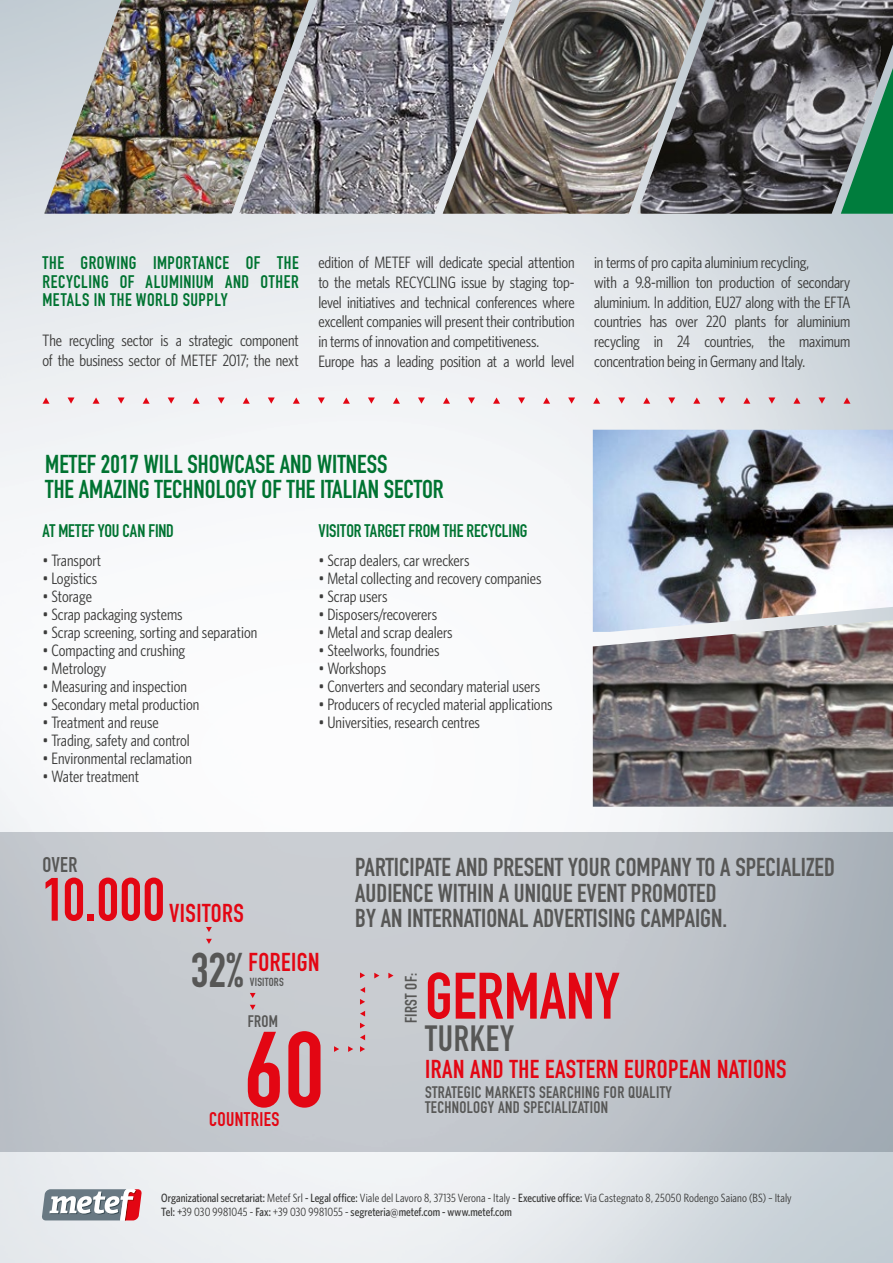
<style>
.page{position:relative;width:893px;height:1263px;background:#fff}
.page>*{position:absolute;margin:0;border:0;box-sizing:border-box;transform-origin:0 0}
.t1{font:64.5px "DIN Engschrift Std";color:#e30613}
.t2{font:60px "DIN Engschrift Std";color:#e30613}
.t3{font:48px "DIN Engschrift Std";color:#575756}
.t4{font:36px "DIN Engschrift Std";letter-spacing:.02em;color:#575756}
.t5{font:25.5px/25.5px "DIN Engschrift Std";color:#575756}
.t6{font:25.5px/25.5px "DIN Engschrift Std";color:#007331}
.t7{font:25.5px "DIN Engschrift Std";letter-spacing:.02em;color:#e30613}
.t8{font:21px "DIN Engschrift Std";color:#575756}
.t9{font:19.5px "DIN Engschrift Std";letter-spacing:.02em;color:#e30613}
.t10{font:18px/18.6px "DIN Engschrift Std";letter-spacing:.02em;color:#007331;text-align:justify}
.t11{font:18px "DIN Engschrift Std";letter-spacing:-.005em;color:#007331}
.t12{font:16.5px/19.8px "Whitney Condensed";letter-spacing:-.005em;color:#3c3c3b}
.t13{font:16.5px/14.9px "DIN Engschrift Std";letter-spacing:.02em;color:#575756}
.t14{font:12px/14.4px "Whitney Condensed";letter-spacing:.01em;color:#3c3c3b}
.t15{font:11.55px "DIN Engschrift Std";letter-spacing:.02em;color:#575756}
.s1{font-weight:500}
</style>
<div class="page">
<img style="left:0;top:0;width:893px;height:1263px">
<img style="left:309px;top:0;width:134px;height:214px">
<img style="left:706px;top:0;width:187px;height:214px">
<img style="left:443px;top:0;width:263px;height:214px">
<img style="left:44px;top:0;width:265px;height:214px">
<svg style="left:268px;top:397px;width:7px;height:7px"></svg>
<svg style="left:243px;top:397px;width:7px;height:7px"></svg>
<svg style="left:218px;top:397px;width:7px;height:7px"></svg>
<svg style="left:193px;top:397px;width:7px;height:7px"></svg>
<svg style="left:168px;top:397px;width:7px;height:7px"></svg>
<svg style="left:143px;top:397px;width:7px;height:7px"></svg>
<svg style="left:118px;top:397px;width:7px;height:7px"></svg>
<svg style="left:93px;top:397px;width:7px;height:7px"></svg>
<svg style="left:68px;top:397px;width:7px;height:7px"></svg>
<svg style="left:43px;top:397px;width:6px;height:7px"></svg>
<svg style="left:518px;top:397px;width:7px;height:7px"></svg>
<svg style="left:493px;top:397px;width:7px;height:7px"></svg>
<svg style="left:468px;top:397px;width:7px;height:7px"></svg>
<svg style="left:443px;top:397px;width:7px;height:7px"></svg>
<svg style="left:418px;top:397px;width:7px;height:7px"></svg>
<svg style="left:393px;top:397px;width:7px;height:7px"></svg>
<svg style="left:368px;top:397px;width:7px;height:7px"></svg>
<svg style="left:343px;top:397px;width:7px;height:7px"></svg>
<svg style="left:318px;top:397px;width:7px;height:7px"></svg>
<svg style="left:293px;top:397px;width:7px;height:7px"></svg>
<svg style="left:718px;top:397px;width:7px;height:7px"></svg>
<svg style="left:693px;top:397px;width:7px;height:7px"></svg>
<svg style="left:668px;top:397px;width:7px;height:7px"></svg>
<svg style="left:643px;top:397px;width:7px;height:7px"></svg>
<svg style="left:618px;top:397px;width:7px;height:7px"></svg>
<svg style="left:593px;top:397px;width:7px;height:7px"></svg>
<svg style="left:568px;top:397px;width:7px;height:7px"></svg>
<svg style="left:543px;top:397px;width:7px;height:7px"></svg>
<svg style="left:843px;top:397px;width:7px;height:7px"></svg>
<svg style="left:818px;top:397px;width:7px;height:7px"></svg>
<svg style="left:793px;top:397px;width:7px;height:7px"></svg>
<svg style="left:768px;top:397px;width:7px;height:7px"></svg>
<svg style="left:743px;top:397px;width:7px;height:7px"></svg>
<img style="left:593px;top:430px;width:300px;height:190px">
<img style="left:593px;top:620px;width:300px;height:187px">
<svg style="left:0;top:832px;width:893px;height:320px;background:#bfc4ca"></svg>
<svg style="left:206px;top:939px;width:6px;height:5px"></svg>
<svg style="left:206px;top:927px;width:6px;height:5px"></svg>
<svg style="left:250px;top:1005px;width:6px;height:5px"></svg>
<svg style="left:250px;top:993px;width:6px;height:5px"></svg>
<svg style="left:360px;top:1046px;width:5px;height:6px"></svg>
<svg style="left:348px;top:1046px;width:5px;height:6px"></svg>
<svg style="left:360px;top:999px;width:5px;height:6px"></svg>
<svg style="left:360px;top:972px;width:5px;height:6px"></svg>
<svg style="left:360px;top:1023px;width:5px;height:5px"></svg>
<svg style="left:334px;top:1046px;width:5px;height:6px"></svg>
<svg style="left:360px;top:987px;width:5px;height:6px"></svg>
<svg style="left:360px;top:1011px;width:5px;height:5px"></svg>
<svg style="left:360px;top:1034px;width:5px;height:6px"></svg>
<svg style="left:248px;top:1031px;width:72px;height:77px;background:#d55d67"></svg>
<svg style="left:388px;top:973px;width:5px;height:5px"></svg>
<svg style="left:374px;top:973px;width:5px;height:5px"></svg>
<svg style="left:41px;top:1189px;width:101px;height:31px"></svg>
<p class="t10" style="left:43px;top:253px;width:258px">THE GROWING IMPORTANCE OF THE RECYCLING OF ALUMINIUM AND OTHER METALS IN THE WORLD SUPPLY</p>
<p class="t12" style="left:43px;top:330px;width:258px">The recycling sector is a strategic component of the business sector of METEF 2017; the next</p>
<p class="t12" style="left:318px;top:252px;width:258px">edition of METEF will dedicate special attention to the metals RECYCLING issue by staging top&shy;level initiatives and technical conferences where excellent companies will present their contribution in terms of innovation and competitiveness.<br>Europe has a leading position at a world level</p>
<p class="t12" style="left:594px;top:252px;width:258px">in terms of pro capita aluminium recycling,<br>with a 9.8-million ton production of secondary aluminium. In addition, EU27 along with the EFTA countries has over 220 plants for aluminium recycling in 24 countries, the maximum concentration being in Germany and Italy.</p>
<h3 class="t6" style="left:45px;top:451px;width:400px">METEF 2017 WILL SHOWCASE AND WITNESS<br>THE AMAZING TECHNOLOGY OF THE ITALIAN SECTOR</h3>
<p class="t11" style="left:43px;top:520px;width:133px">AT METEF YOU CAN FIND</p>
<p class="t11" style="left:318px;top:520px;width:211px">VISITOR TARGET FROM THE RECYCLING</p>
<p class="t12" style="left:43px;top:550px;width:60px">• Transport</p>
<p class="t12" style="left:43px;top:568px;width:56px">• Logistics</p>
<p class="t12" style="left:43px;top:586px;width:51px">• Storage</p>
<p class="t12" style="left:43px;top:604px;width:142px">• Scrap packaging systems</p>
<p class="t12" style="left:43px;top:622px;width:216px">• Scrap screening, sorting and separation</p>
<p class="t12" style="left:43px;top:640px;width:144px">• Compacting and crushing</p>
<p class="t12" style="left:43px;top:658px;width:65px">• Metrology</p>
<p class="t12" style="left:43px;top:676px;width:146px">• Measuring and inspection</p>
<p class="t12" style="left:43px;top:694px;width:158px">• Secondary metal production</p>
<p class="t12" style="left:43px;top:712px;width:118px">• Treatment and reuse</p>
<p class="t12" style="left:43px;top:730px;width:149px">• Trading, safety and control</p>
<p class="t12" style="left:43px;top:748px;width:151px">• Environmental reclamation</p>
<p class="t12" style="left:43px;top:766px;width:98px">• Water treatment</p>
<p class="t12" style="left:318px;top:550px;width:153px">• Scrap dealers, car wreckers</p>
<p class="t12" style="left:318px;top:568px;width:225px">• Metal collecting and recovery companies</p>
<p class="t12" style="left:318px;top:586px;width:71px">• Scrap users</p>
<p class="t12" style="left:318px;top:604px;width:120px">• Disposers/recoverers</p>
<p class="t12" style="left:318px;top:622px;width:136px">• Metal and scrap dealers</p>
<p class="t12" style="left:318px;top:640px;width:123px">• Steelworks, foundries</p>
<p class="t12" style="left:318px;top:658px;width:69px">• Workshops</p>
<p class="t12" style="left:318px;top:676px;width:223px">• Converters and secondary material users</p>
<p class="t12" style="left:318px;top:694px;width:236px">• Producers of recycled material applications</p>
<p class="t12" style="left:318px;top:712px;width:163px">• Universities, research centres</p>
<p class="t8" style="left:42px;top:852px;width:37px">OVER</p>
<h2 class="t2" style="left:42px;top:864px;width:124px">10.000</h2>
<h3 class="t7" style="left:169px;top:898px;width:76px">VISITORS</h3>
<h3 class="t3" style="left:191px;top:942px;width:54px">32%</h3>
<h3 class="t7" style="left:248px;top:947px;width:73px">FOREIGN</h3>
<p class="t15" style="left:250px;top:975px;width:36px">VISITORS</p>
<p class="t13" style="left:248px;top:1014px;width:32px">FROM</p>
<p class="t9" style="left:209px;top:1108px;width:72px">COUNTRIES</p>
<h3 class="t5" style="left:355px;top:855px;width:481px">PARTICIPATE AND PRESENT YOUR COMPANY TO A SPECIALIZED<br>AUDIENCE WITHIN A UNIQUE EVENT PROMOTED<br>BY AN INTERNATIONAL ADVERTISING CAMPAIGN.</h3>
<p class="t13" style="left:404px;top:1023px;width:52px;rotate:-90deg">FIRST OF:</p>
<h1 class="t1" style="left:425px;top:958px;width:196px">GERMANY</h1>
<h3 class="t4" style="left:425px;top:1018px;width:90px">TURKEY</h3>
<h3 class="t7" style="left:425px;top:1054px;width:363px">IRAN AND THE EASTERN EUROPEAN NATIONS</h3>
<p class="t13" style="left:425px;top:1085px;width:248px">STRATEGIC MARKETS SEARCHING FOR QUALITY<br>TECHNOLOGY AND SPECIALIZATION</p>
<p class="t14" style="left:161px;top:1190px;width:632px"><span class="s1">Organizational secretariat:</span> Metef Srl <span class="s1">- Legal office:</span> Viale del Lavoro 8, 37135 Verona - Italy - <span class="s1">Executive office:</span> Via Castegnato 8, 25050 Rodengo Saiano (BS) – Italy<br><span class="s1">Tel: +</span>39 030 9981045 - <span class="s1">Fax:</span> +39 030 9981055 - <span class="s1">segreteria@metef.com - www.metef.com</span></p>
</div>
